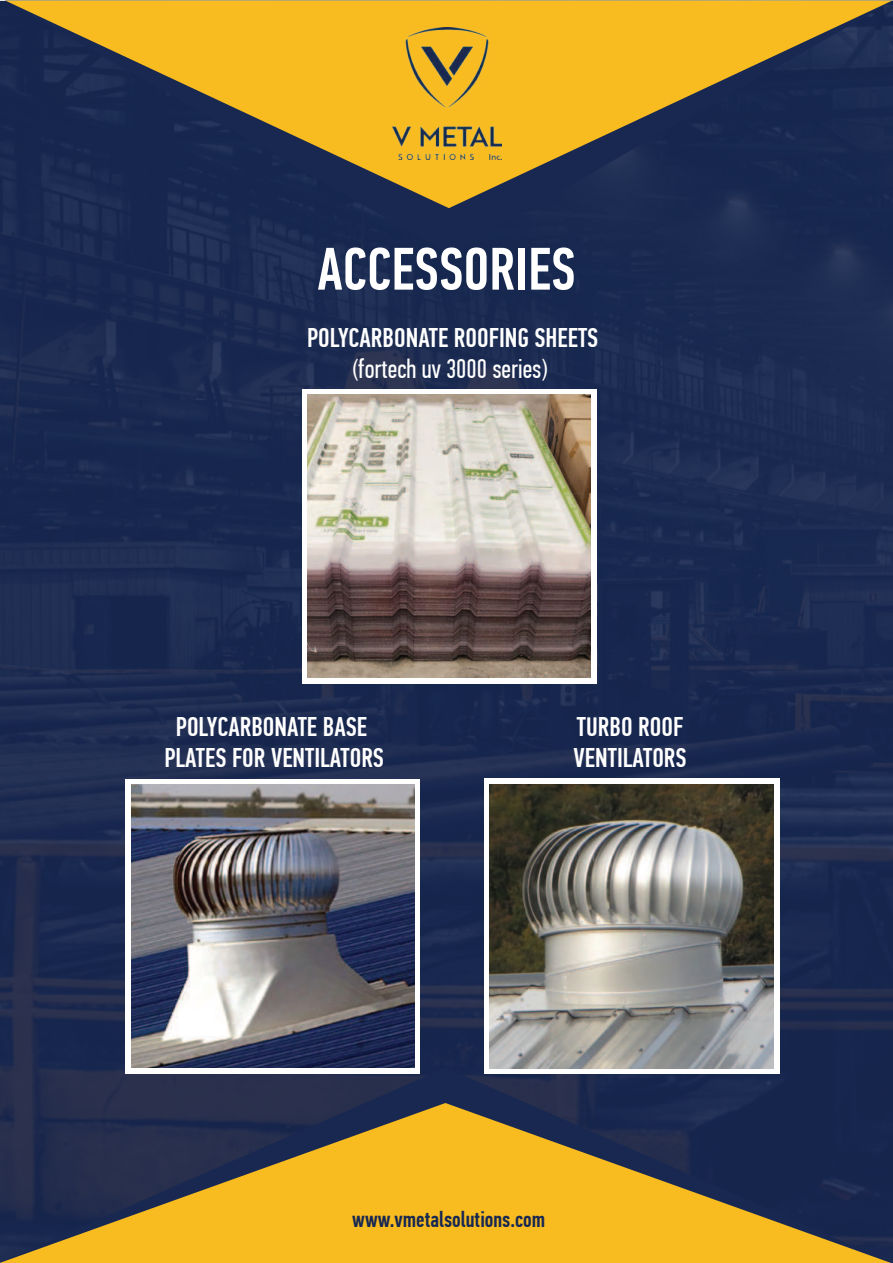
<style>
.page{position:relative;width:893px;height:1263px;background:#fff}
.page>*{position:absolute;margin:0;border:0;box-sizing:border-box;transform-origin:0 0}
.t1{font:500 60px "PF Din Text Comp Pro";color:#fff}
.t2{font:500 27px/30.9px "PF Din Text Comp Pro";color:#fff}
.t3{font:27px "PF Din Text Comp Pro";color:#fff}
.t4{font:500 22.5px "PF Din Text Comp Pro";color:#182851}
</style>
<div class="page">
<img style="left:0;top:0;width:892px;height:1068px">
<svg style="left:5px;top:1px;width:888px;height:253px;background:#192a51"></svg>
<svg style="left:5px;top:1px;width:887px;height:207px;background:#7e6c3a"></svg>
<div style="left:302px;top:389px;width:294px;height:295px;background:#fff"></div>
<div style="left:484px;top:778px;width:295px;height:296px;background:#fff"></div>
<div style="left:125px;top:779px;width:295px;height:294px;background:#fff"></div>
<img style="left:307px;top:394px;width:284px;height:284px">
<img style="left:490px;top:784px;width:284px;height:284px">
<img style="left:131px;top:784px;width:283px;height:284px">
<svg style="left:0;top:1068px;width:892px;height:195px;background:#384261"></svg>
<svg style="left:0;top:1103px;width:891px;height:160px;background:#8a7237"></svg>
<img style="left:392px;top:28px;width:109px;height:132px">
<h1 class="t1" style="left:317px;top:246px;width:260px">ACCESSORIES</h1>
<p class="t2" style="left:307px;top:323px;width:293px">POLYCARBONATE ROOFING SHEETS</p>
<p class="t3" style="left:352px;top:353px;width:196px">(fortech uv 3000 series)</p>
<p class="t2" style="left:164px;top:712px;width:221px;text-align:center">POLYCARBONATE BASE<br>PLATES FOR VENTILATORS</p>
<p class="t2" style="left:574px;top:712px;width:115px">TURBO ROOF<br>VENTILATORS</p>
<p class="t4" style="left:352px;top:1210px;width:195px">www.vmetalsolutions.com</p>
</div>
